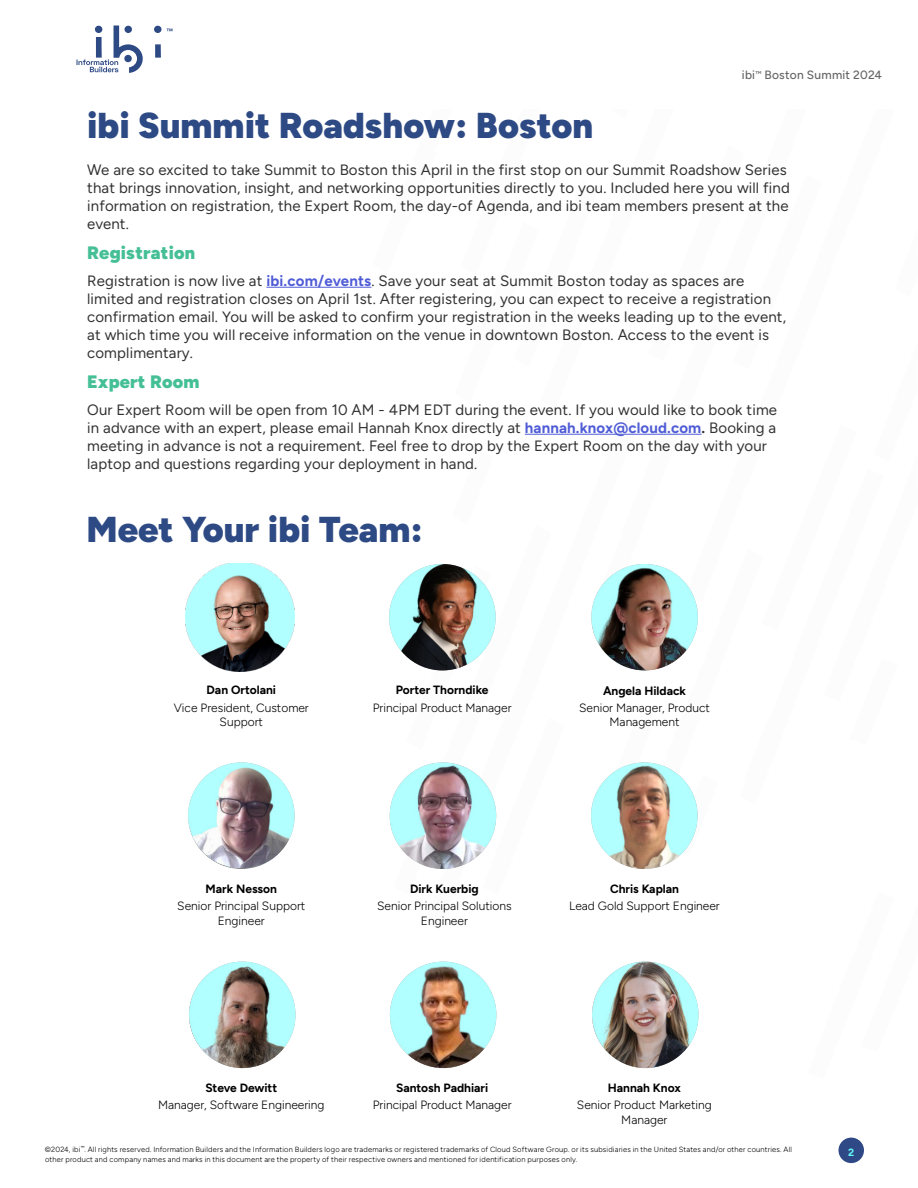
<style>
.page{position:relative;width:918px;height:1188px;background:#fff}
.page>*{position:absolute;margin:0;border:0;box-sizing:border-box;transform-origin:0 0}
.t1{font:900 36px "Figtree";color:#2e4a85}
.main-content{font:900 18px "Figtree";letter-spacing:.01em;color:#45bf96}
.main-content-2{font:15px/18px "Figtree";letter-spacing:.01em;color:#333}
.t2{font:300 12px/14.4px "Figtree";color:#000;text-align:center}
.t3{font:700 12px "Figtree";color:#000}
.t4{font:500 12px "Figtree";letter-spacing:.02em;color:#666}
.t5{font:700 10.5px "Figtree";color:#63fdfb}
.copyright{font:300 7.5px/10.5px "Figtree";letter-spacing:.025em;color:#000}
.s1{font-weight:700;color:#4f5cd6}
.s2{font-weight:700}
</style>
<div class="page">
<svg style="left:77px;top:26px;width:66px;height:47px"></svg>
<svg style="left:155px;top:44px;width:6px;height:14px"></svg>
<div style="left:124px;top:55px;width:8px;height:7px;background:#2e4a85;border-radius:50%"></div>
<div style="left:95px;top:26px;width:7px;height:7px;background:#2e4a85;border-radius:50%"></div>
<div style="left:125px;top:26px;width:7px;height:7px;background:#2e4a85;border-radius:50%"></div>
<div style="left:154px;top:26px;width:8px;height:7px;background:#2e4a85;border-radius:50%"></div>
<div style="left:838px;top:1138px;width:26px;height:25px;background:#2e4985;border-radius:50%"></div>
<hr style="left:266px;top:287px;width:105px;height:1px;background:#4f5cd6">
<hr style="left:525px;top:434px;width:177px;height:1px;background:#4f5cd6">
<img style="left:189px;top:962px;width:107px;height:106px;border-radius:53px">
<img style="left:188px;top:762px;width:107px;height:107px;border-radius:53px">
<img style="left:390px;top:762px;width:106px;height:107px;border-radius:53px">
<img style="left:389px;top:564px;width:107px;height:106px;border-radius:53px">
<img style="left:591px;top:762px;width:107px;height:107px;border-radius:53px">
<img style="left:591px;top:564px;width:107px;height:106px;border-radius:53px">
<img style="left:390px;top:962px;width:106px;height:106px;border-radius:53px">
<img style="left:592px;top:962px;width:107px;height:106px;border-radius:53px">
<img style="left:186px;top:564px;width:109px;height:108px">
<p class="t4" style="left:742px;top:68px;width:142px">ibi<sup>™</sup> Boston Summit 2024</p>
<p class="t1" style="left:87px;top:102px;width:508px">ibi Summit Roadshow: Boston</p>
<p class="main-content-2" style="left:87px;top:161px;width:704px">We are so excited to take Summit to Boston this April in the first stop on our Summit Roadshow Series that brings innovation, insight, and networking opportunities directly to you. Included here you will find information on registration, the Expert Room, the day-of Agenda, and ibi team members present at the event.</p>
<p class="main-content" style="left:87px;top:241px;width:109px">Registration</p>
<p class="main-content-2" style="left:87px;top:272px;width:700px">Registration is now live at <span class="s1">ibi.com/events</span>. Save your seat at Summit Boston today as spaces are limited and registration closes on April 1st. After registering, you can expect to receive a registration confirmation email. You will be asked to confirm your registration in the weeks leading up to the event, at which time you will receive information on the venue in downtown Boston. Access to the event is complimentary.</p>
<p class="main-content" style="left:87px;top:370px;width:114px">Expert Room</p>
<p class="main-content-2" style="left:87px;top:401px;width:691px">Our Expert Room will be open from 10 AM - 4PM EDT during the event. If you would like to book time in advance with an expert, please email Hannah Knox directly at <span class="s1">hannah.knox@cloud.com</span><span class="s2">.</span> Booking a meeting in advance is not a requirement. Feel free to drop by the Expert Room on the day with your laptop and questions regarding your deployment in hand.</p>
<p class="t1" style="left:87px;top:507px;width:338px">Meet Your ibi Team:</p>
<p class="t3" style="left:207px;top:683px;width:71px">Dan Ortolani</p>
<p class="t2" style="left:174px;top:700px;width:137px">Vice President, Customer<br>Support</p>
<p class="t3" style="left:396px;top:683px;width:94px">Porter Thorndike</p>
<p class="t2" style="left:373px;top:700px;width:140px">Principal Product Manager</p>
<p class="t3" style="left:603px;top:683px;width:85px">Angela Hildack</p>
<p class="t2" style="left:579px;top:701px;width:132px">Senior Manager, Product<br>Management</p>
<p class="t3" style="left:206px;top:882px;width:73px">Mark Nesson</p>
<p class="t2" style="left:177px;top:899px;width:130px">Senior Principal Support<br>Engineer</p>
<p class="t3" style="left:410px;top:882px;width:70px">Dirk Kuerbig</p>
<p class="t2" style="left:377px;top:899px;width:136px">Senior Principal Solutions<br>Engineer</p>
<p class="t3" style="left:610px;top:882px;width:71px">Chris Kaplan</p>
<p class="t2" style="left:569px;top:899px;width:152px">Lead Gold Support Engineer</p>
<p class="t3" style="left:205px;top:1081px;width:73px">Steve Dewitt</p>
<p class="t2" style="left:158px;top:1098px;width:168px">Manager, Software Engineering</p>
<p class="t3" style="left:396px;top:1081px;width:94px">Santosh Padhiari</p>
<p class="t2" style="left:373px;top:1098px;width:140px">Principal Product Manager</p>
<p class="t3" style="left:608px;top:1081px;width:75px">Hannah Knox</p>
<p class="t2" style="left:577px;top:1098px;width:136px">Senior Product Marketing<br>Manager</p>
<p class="copyright" style="left:45px;top:1144px;width:749px">©2024, ibi<sup>™</sup>. All rights reserved. Information Builders and the Information Builders logo are trademarks or registered trademarks of Cloud Software Group. or its subsidiaries in the United States and/or other countries. All other product and company names and marks in this document are the property of their respective owners and mentioned for identification purposes only.</p>
<p class="t5" style="left:848px;top:1146px;width:8px">2</p>
</div>
